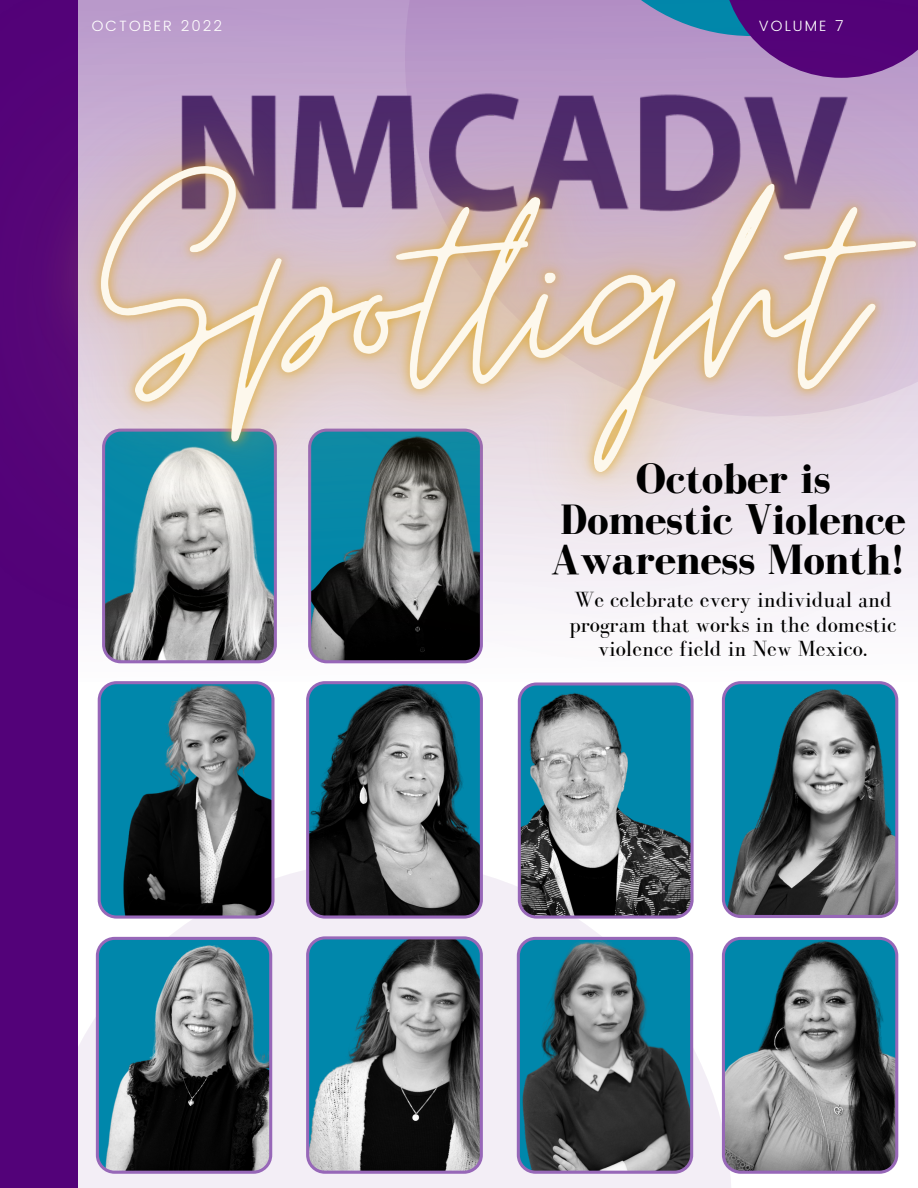
<style>
.page{position:relative;width:918px;height:1188px;background:#fff}
.page>*{position:absolute;margin:0;border:0;box-sizing:border-box;transform-origin:0 0}
.t1{font:700 43.65px/40.5px "Bodoni FLF";color:#000;text-align:center}
.t2{font:22.65px/24.8px "Bodoni FLF";color:#000;text-align:center}
.t3{font:300 14.85px "Poppins";letter-spacing:.14em;color:#fff}
</style>
<div class="page">
<svg style="left:77px;top:860px;width:654px;height:328px;fill:#f3eef6"></svg>
<div style="left:0;top:0;width:77px;height:1188px;background:#530279"></div>
<svg style="left:722px;top:858px;width:176px;height:60px;background:#6a6a72"></svg>
<svg style="left:518px;top:858px;width:176px;height:61px;background:#4e4a51"></svg>
<svg style="left:96px;top:937px;width:176px;height:237px;background:#406675"></svg>
<svg style="left:306px;top:858px;width:177px;height:61px;background:#514d54"></svg>
<svg style="left:722px;top:937px;width:176px;height:237px;background:#5f7a87"></svg>
<svg style="left:306px;top:936px;width:177px;height:238px;background:#5a7380"></svg>
<svg style="left:98px;top:858px;width:177px;height:61px;background:#293540"></svg>
<img style="left:60px;top:0;width:858px;height:858px">
<svg style="left:517px;top:937px;width:176px;height:237px;background:#426473"></svg>
<p class="t3" style="left:92px;top:18px;width:132px">OCTOBER 2022</p>
<p class="t3" style="left:759px;top:18px;width:86px">VOLUME 7</p>
<h1 class="t1" style="left:550px;top:458px;width:357px">October is<br>Domestic Violence<br>Awareness Month!</h1>
<p class="t2" style="left:570px;top:587px;width:328px">We celebrate every individual and program that works in the domestic violence field in New Mexico.</p>
</div>
